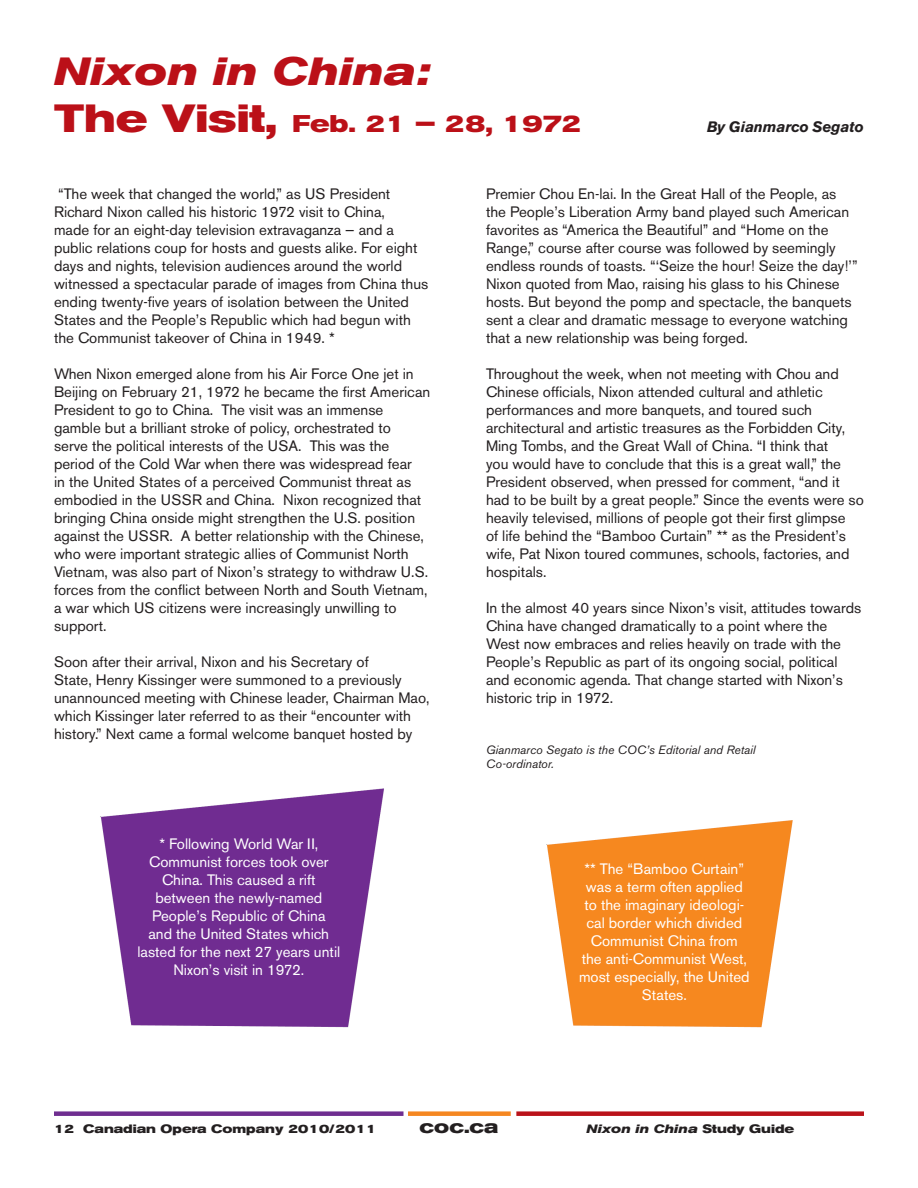
<style>
.page{position:relative;width:918px;height:1188px;background:#fff}
.page>*{position:absolute;margin:0;border:0;box-sizing:border-box;transform-origin:0 0}
.t1{font:italic 700 expanded 39px "Akzidenz Grotesk BE";color:#bb1018}
.t2{font:700 expanded 24px "Akzidenz Grotesk BE";color:#bb1018}
.t3{font:700 expanded 18px "Akzidenz Grotesk BE";color:#231f20}
.t4{font:15px/18px "Akzidenz Grotesk BE";color:#231f20}
.t5{font:15px/18px "Akzidenz Grotesk BE";color:#fff;text-align:center}
.t6{font:italic 700 15px "Akzidenz Grotesk BE";letter-spacing:-.01em;color:#231f20}
.t7{font:italic 12px/14.4px "Akzidenz Grotesk BE";color:#231f20}
.t8{font:700 expanded 12px "Akzidenz Grotesk BE";color:#231f20}
.t9{font:italic 700 expanded 12px "Akzidenz Grotesk BE";color:#231f20}
.s1{font-size:39px}
.s2{font-style:normal}
</style>
<div class="page">
<div style="left:54px;top:1111px;width:350px;height:5px;background:#6f2e90"></div>
<div style="left:408px;top:1111px;width:103px;height:5px;background:#f58721"></div>
<div style="left:516px;top:1111px;width:348px;height:5px;background:#ba131a"></div>
<img style="left:100px;top:788px;width:284px;height:240px">
<img style="left:546px;top:820px;width:247px;height:208px">
<h1 class="t1" style="left:54px;top:48px;width:379px">Nixon in China:</h1>
<h2 class="t2" style="left:54px;top:110px;width:529px"><span class="s1">The Visit,</span> Feb. 21 – 28, 1972</h2>
<p class="t6" style="left:707px;top:118px;width:158px">By Gianmarco Segato</p>
<p class="t4" style="left:54px;top:185px;width:376px">“The week that changed the world,” as US President Richard Nixon called his historic 1972 visit to China,<br>made for an eight-day television extravaganza — and a public relations coup for hosts and guests alike. For eight days and nights, television audiences around the world witnessed a spectacular parade of images from China thus ending twenty-five years of isolation between the United States and the People’s Republic which had begun with the Communist takeover of China in 1949. *</p>
<p class="t4" style="left:54px;top:365px;width:378px">When Nixon emerged alone from his Air Force One jet in Beijing on February 21, 1972 he became the first American President to go to China. The visit was an immense gamble but a brilliant stroke of policy, orchestrated to<br>serve the political interests of the USA. This was the period of the Cold War when there was widespread fear<br>in the United States of a perceived Communist threat as embodied in the USSR and China. Nixon recognized that bringing China onside might strengthen the U.S. position against the USSR. A better relationship with the Chinese, who were important strategic allies of Communist North Vietnam, was also part of Nixon’s strategy to withdraw U.S. forces from the conflict between North and South Vietnam, a war which US citizens were increasingly unwilling to support.</p>
<p class="t4" style="left:54px;top:653px;width:377px">Soon after their arrival, Nixon and his Secretary of<br>State, Henry Kissinger were summoned to a previously unannounced meeting with Chinese leader, Chairman Mao, which Kissinger later referred to as their “encounter with history.” Next came a formal welcome banquet hosted by</p>
<p class="t5" style="left:137px;top:835px;width:204px">* Following World War II,<br>Communist forces took over<br>China. This caused a rift between the newly-named<br>People’s Republic of China<br>and the United States which lasted for the next 27 years until<br>Nixon’s visit in 1972.</p>
<p class="t4" style="left:486px;top:185px;width:373px">Premier Chou En-lai. In the Great Hall of the People, as the People’s Liberation Army band played such American favorites as “America the Beautiful” and “Home on the Range,” course after course was followed by seemingly endless rounds of toasts. “‘Seize the hour! Seize the day!’” Nixon quoted from Mao, raising his glass to his Chinese hosts. But beyond the pomp and spectacle, the banquets sent a clear and dramatic message to everyone watching that a new relationship was being forged.</p>
<p class="t4" style="left:486px;top:365px;width:379px">Throughout the week, when not meeting with Chou and Chinese officials, Nixon attended cultural and athletic performances and more banquets, and toured such architectural and artistic treasures as the Forbidden City, Ming Tombs, and the Great Wall of China. “I think that<br>you would have to conclude that this is a great wall,” the President observed, when pressed for comment, “and it had to be built by a great people.” Since the events were so heavily televised, millions of people got their first glimpse<br>of life behind the “Bamboo Curtain” ** as the President’s wife, Pat Nixon toured communes, schools, factories, and hospitals.</p>
<p class="t4" style="left:486px;top:599px;width:377px">In the almost 40 years since Nixon’s visit, attitudes towards China have changed dramatically to a point where the West now embraces and relies heavily on trade with the People’s Republic as part of its ongoing social, political and economic agenda. That change started with Nixon’s historic trip in 1972.</p>
<p class="t7" style="left:486px;top:742px;width:271px">Gianmarco Segato is the COC’s Editorial and Retail<br>Co-ordinator.</p>
<p class="t5" style="left:579px;top:860px;width:172px">** The “Bamboo Curtain” was a term often applied to the imaginary ideologi&shy;cal border which divided<br>Communist China from the anti-Communist West, most especially, the United<br>States.</p>
<p class="t8" style="left:54px;top:1122px;width:22px">12</p>
<p class="t8" style="left:83px;top:1122px;width:294px">Canadian Opera Company 2010/2011</p>
<p class="t3" style="left:419px;top:1117px;width:81px">coc.ca</p>
<p class="t9" style="left:587px;top:1121px;width:209px">Nixon in China <span class="s2">Study Guide</span></p>
</div>
